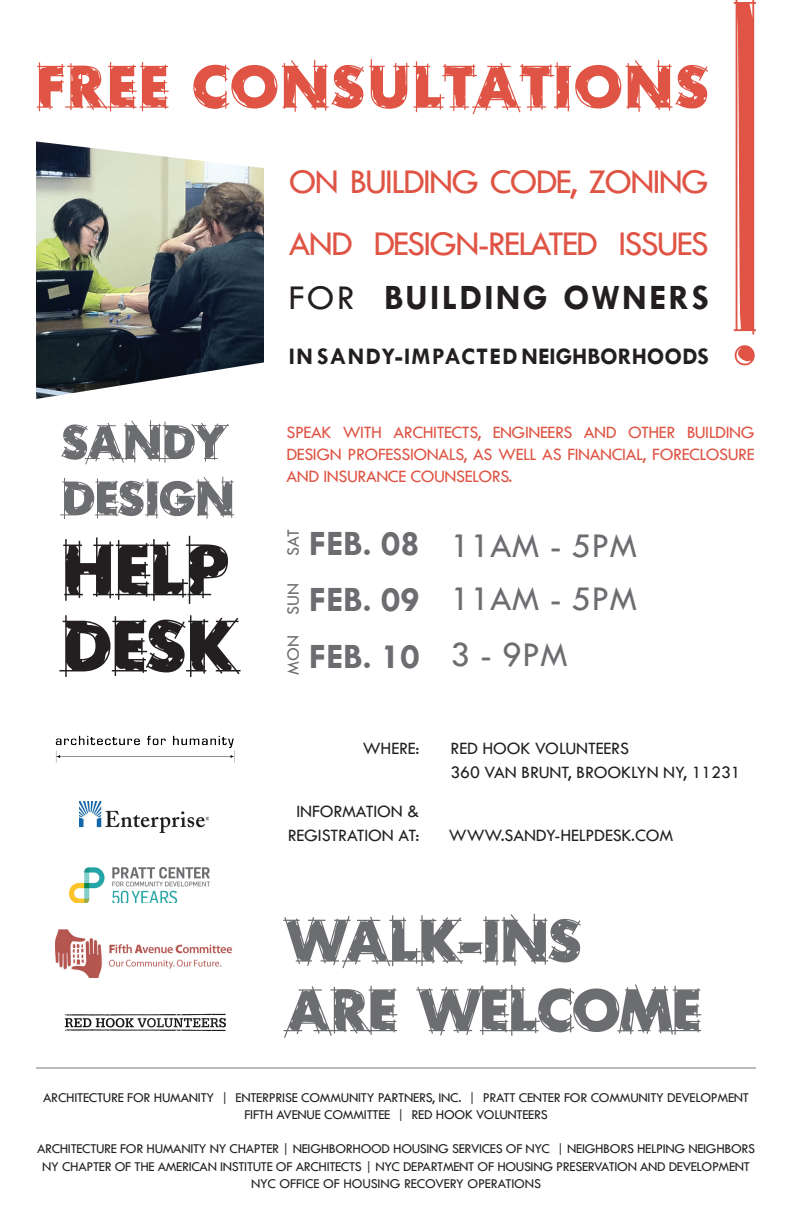
<style>
.page{position:relative;width:792px;height:1224px;background:#fff}
.page>*{position:absolute;margin:0;border:0;box-sizing:border-box;transform-origin:0 0}
.t1{font:58px/69.6px "Rough Draft";color:#6c6d70}
.t2{font:58px "Rough Draft";color:#df5444}
.t3{font:36px/61.8px "Tw Cen";letter-spacing:-.05em;color:#df5444}
.t4{font:36px "Tw Cen";color:#6c6d70}
.t5{font:700 36px/56.4px "Tw Cen";color:#6c6d70}
.t6{font:700 36px "Tw Cen";letter-spacing:.06em;color:#231f20}
.t7{font:700 24px "Tw Cen";color:#231f20}
.t8{font:18px/21.6px "Tw Cen";letter-spacing:-.025em;color:#df5444;text-align:justify}
.t9{font:18px/24px "Tw Cen";letter-spacing:-.01em;color:#231f20}
.t10{font:18px "Tw Cen";color:#6c6d70}
.t11{font:14px/17.3px "Tw Cen";letter-spacing:-.025em;color:#231f20;text-align:center}
.s1{font-weight:400}
</style>
<div class="page">
<img style="left:79px;top:801px;width:129px;height:32px">
<img style="left:69px;top:868px;width:140px;height:35px">
<img style="left:56px;top:735px;width:178px;height:28px">
<img style="left:56px;top:930px;width:177px;height:47px">
<hr style="left:36px;top:1068px;width:720px;height:1px;background:#777776">
<svg style="left:59px;top:615px;width:182px;height:62px"></svg>
<svg style="left:63px;top:536px;width:165px;height:68px"></svg>
<svg style="left:60px;top:477px;width:174px;height:42px"></svg>
<svg style="left:61px;top:420px;width:168px;height:45px"></svg>
<svg style="left:734px;top:0;width:22px;height:365px"></svg>
<img style="left:64px;top:1013px;width:162px;height:18px">
<img style="left:36px;top:141px;width:228px;height:258px">
<h1 class="t2" style="left:36px;top:49px;width:67px">FREE</h1>
<h1 class="t2" style="left:193px;top:49px;width:79px">CONSULTATIONS</h1>
<h2 class="t3" style="left:289px;top:150px;width:421px">ON BUILDING CODE, ZONING<br>AND DESIGN-RELATED ISSUES</h2>
<h2 class="t6" style="left:289px;top:276px;width:400px"><span class="s1">FOR</span> BUILDING OWNERS</h2>
<h3 class="t7" style="left:289px;top:342px;width:158px">IN SANDY-IMPACT</h3>
<h3 class="t7" style="left:489px;top:342px;width:174px">ED NEIGHBORHOODS</h3>
<p class="t8" style="left:287px;top:422px;width:470px">SPEAK WITH ARCHITECTS, ENGINEERS AND OTHER BUILDING DESIGN PROFESSIONALS, AS WELL AS FINANCIAL, FORECLOSURE AND INSURANCE COUNSELORS.</p>
<p class="t10" style="left:282px;top:556px;width:27px;rotate:-90deg">SAT</p>
<h2 class="t5" style="left:309px;top:514px;width:112px">FEB. 08</h2>
<p class="t10" style="left:282px;top:615px;width:32px;rotate:-90deg">SUN</p>
<p class="t10" style="left:282px;top:675px;width:40px;rotate:-90deg">MON</p>
<h2 class="t4" style="left:451px;top:524px;width:188px">11AM - 5PM</h2>
<h2 class="t5" style="left:309px;top:571px;width:112px">feb. 09 feb. 10</h2>
<h2 class="t4" style="left:451px;top:577px;width:188px">11AM - 5PM</h2>
<h2 class="t4" style="left:451px;top:633px;width:119px">3 - 9PM</h2>
<p class="t9" style="left:363px;top:737px;width:58px">WHERE:</p>
<p class="t9" style="left:288px;top:799px;width:133px;text-align:center">INFORMATION &amp;<br>REGISTRATION AT:</p>
<p class="t9" style="left:451px;top:737px;width:292px">RED HOOK VOLUNTEERS<br>360 VAN BRUNT, BROOKLYN NY, 11231</p>
<p class="t9" style="left:449px;top:823px;width:226px">WWW.SANDY-HELPDESK.COM</p>
<h1 class="t1" style="left:288px;top:904px;width:229px">WALK-INS<br>ARE</h1>
<h1 class="t1" style="left:421px;top:974px;width:42px">WELCO</h1>
<h1 class="t1" style="left:620px;top:974px;width:82px">ME</h1>
<p class="t11" style="left:43px;top:1089px;width:708px">ARCHITECTURE FOR HUMANITY | ENTERPRISE COMMUNITY PARTNERS, INC. | PRATT CENTER FOR COMMUNITY DEVELOPMENT<br>FIFTH AVENUE COMMITTEE | RED HOOK VOLUNTEERS</p>
<p class="t11" style="left:37px;top:1140px;width:498px">ARCHITECTURE FOR HUMANITY NY CHAPTER | NEIGHBORHOOD HOUSING SERVICES OF NYC</p>
<p class="t11" style="left:557px;top:1140px;width:200px">| NEIGHBORS HELPING NEIGHBORS</p>
<p class="t11" style="left:42px;top:1158px;width:342px">NY CHAPTER OF THE AMERICAN INSTITUTE OF ARCHITECTS | NYC</p>
<p class="t11" style="left:403px;top:1158px;width:247px">DEPARTMENT OF HOUSING PRESERVATION AND</p>
<p class="t11" style="left:669px;top:1158px;width:83px">DEVELOPMENT</p>
<p class="t11" style="left:251px;top:1175px;width:9px">NYC</p>
<p class="t11" style="left:279px;top:1175px;width:263px">OFFICE OF HOUSING RECOVERY OPERATIONS</p>
</div>
